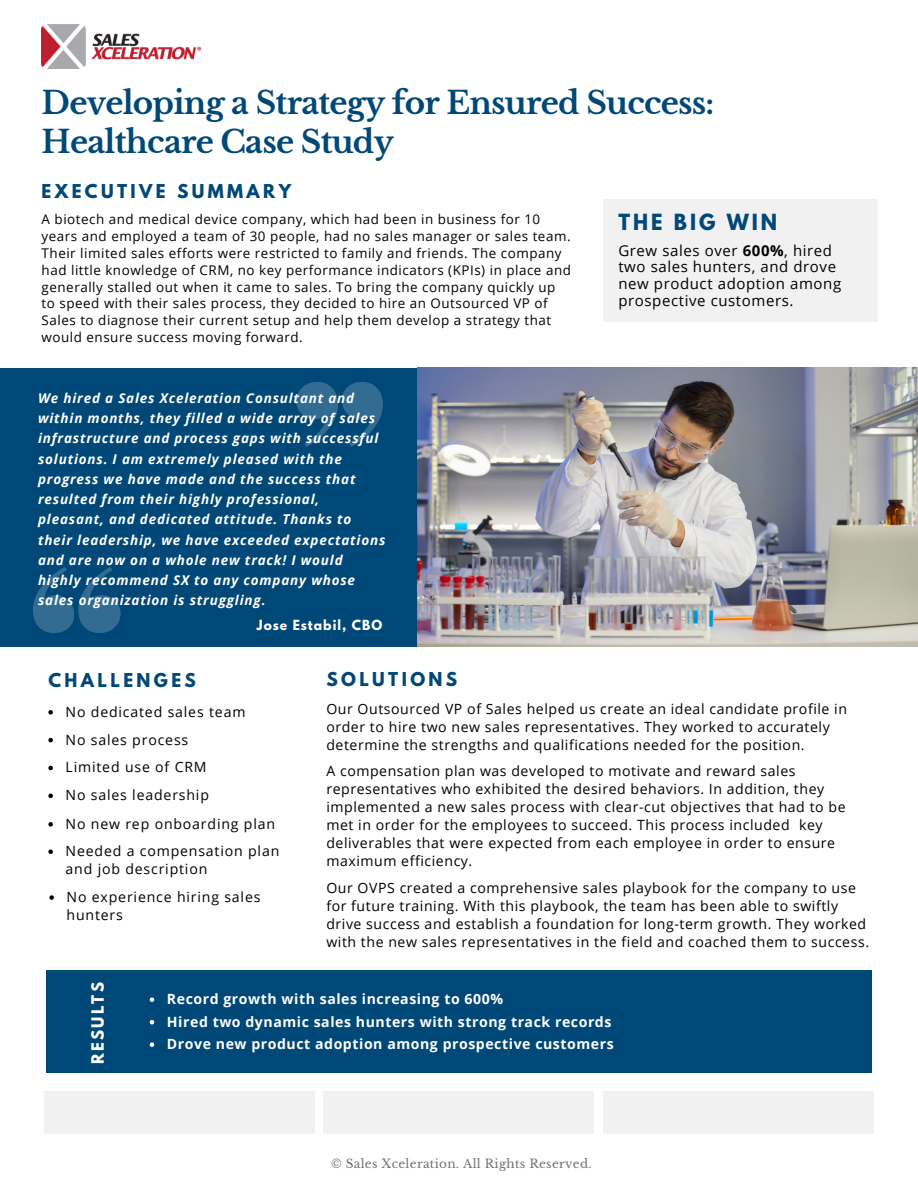
<style>
.page{position:relative;width:918px;height:1188px;background:#fff}
.page>*{position:absolute;margin:0;border:0;box-sizing:border-box;transform-origin:0 0}
.t1{font:700 31.05px/39.3px "Libre Baskerville";letter-spacing:-.025em;color:#004877}
.t2{font:700 19.8px "League Spartan";letter-spacing:.15em;color:#004877}
.t3{font:700 16.95px "League Spartan";letter-spacing:.2em;color:#004877}
.t4{font:15px/16.8px "Open Sans";letter-spacing:.04em;color:#000}
.t5{font:700 15px "League Spartan";letter-spacing:.15em;color:#fff}
.t6{font:14.1px/18px "Open Sans";letter-spacing:.04em;color:#000}
.t7{font:14.1px/18px "Open Sans";letter-spacing:.06em;color:#000}
.t8{font:700 14.1px/22.5px "Open Sans";letter-spacing:.04em;color:#fff}
.t9{font:italic 700 13.5px/20.2px "Open Sans";letter-spacing:.06em;color:#fff}
.t10{font:13.35px/17px "Open Sans";letter-spacing:.04em;color:#000}
.t11{font:700 12.45px "League Spartan";letter-spacing:.08em;color:#fff}
.t12{font:12px "Libre Baskerville";letter-spacing:.025em;color:#707170}
.s1{font-weight:700}
</style>
<div class="page">
<div style="left:324px;top:1091px;width:270px;height:43px;background:#f1f1f1"></div>
<div style="left:45px;top:1091px;width:270px;height:43px;background:#f1f1f1"></div>
<div style="left:603px;top:1091px;width:270px;height:43px;background:#f1f1f1"></div>
<img style="left:42px;top:25px;width:158px;height:44px">
<div style="left:603px;top:199px;width:275px;height:122px;background:#f1f1f1"></div>
<svg style="left:48px;top:710px;width:5px;height:5px"></svg>
<svg style="left:48px;top:850px;width:5px;height:4px"></svg>
<svg style="left:48px;top:738px;width:5px;height:4px"></svg>
<svg style="left:48px;top:822px;width:5px;height:5px"></svg>
<svg style="left:48px;top:766px;width:5px;height:4px"></svg>
<div style="left:0;top:368px;width:425px;height:279px;background:#004877"></div>
<img style="left:417px;top:368px;width:501px;height:279px">
<svg style="left:297px;top:382px;width:86px;height:65px"></svg>
<svg style="left:33px;top:567px;width:88px;height:66px"></svg>
<svg style="left:48px;top:794px;width:5px;height:4px"></svg>
<svg style="left:49px;top:895px;width:5px;height:5px"></svg>
<div style="left:46px;top:971px;width:826px;height:102px;background:#004877"></div>
<svg style="left:150px;top:997px;width:4px;height:5px"></svg>
<svg style="left:150px;top:1020px;width:4px;height:4px"></svg>
<svg style="left:150px;top:1042px;width:4px;height:5px"></svg>
<h1 class="t1" style="left:42px;top:83px;width:674px">Developing a Strategy for Ensured Success:<br>Healthcare Case Study</h1>
<p class="t3" style="left:42px;top:183px;width:251px">EXECUTIVE SUMMARY</p>
<p class="t10" style="left:42px;top:210px;width:500px">A biotech and medical device company, which had been in business for 10</p>
<h2 class="t2" style="left:618px;top:212px;width:160px">THE BIG WIN</h2>
<p class="t10" style="left:42px;top:227px;width:531px">years and employed a team of 30 people, had no sales manager or sales team.<br>Their limited sales efforts were restricted to family and friends. The company had little knowledge of CRM, no key performance indicators (KPIs) in place and generally stalled out when it came to sales. To bring the company quickly up to speed with their sales process, they decided to hire an Outsourced VP of Sales to diagnose their current setup and help them develop a strategy that would ensure success moving forward.</p>
<p class="t4" style="left:618px;top:241px;width:224px">Grew sales over <span class="s1">600%</span>, hired two sales hunters, and drove new product adoption among prospective customers.</p>
<p class="t9" style="left:38px;top:388px;width:349px">We hired a Sales Xceleration Consultant and within months, they filled a wide array of sales infrastructure and process gaps with successful solutions. I am extremely pleased with the progress we have made and the success that resulted from their highly professional, pleasant, and dedicated attitude. Thanks to their leadership, we have exceeded expectations and are now on a whole new track! I would highly recommend SX to any company whose sales organization is struggling.</p>
<p class="t11" style="left:257px;top:619px;width:127px">Jose Estabil, CBO</p>
<p class="t3" style="left:48px;top:672px;width:149px">CHALLENGES</p>
<p class="t7" style="left:66px;top:702px;width:181px">No dedicated sales team</p>
<p class="t7" style="left:66px;top:730px;width:124px">No sales process</p>
<p class="t7" style="left:66px;top:758px;width:143px">Limited use of CRM</p>
<p class="t7" style="left:66px;top:786px;width:145px">No sales leadership</p>
<p class="t7" style="left:66px;top:814px;width:211px">No new rep onboarding plan</p>
<p class="t7" style="left:66px;top:842px;width:215px">Needed a compensation plan and job description</p>
<p class="t7" style="left:67px;top:888px;width:195px">No experience hiring sales hunters</p>
<p class="t3" style="left:326px;top:671px;width:132px">SOLUTIONS</p>
<p class="t6" style="left:326px;top:699px;width:522px">Our Outsourced VP of Sales helped us create an ideal candidate profile in order to hire two new sales representatives. They worked to accurately determine the strengths and qualifications needed for the position.</p>
<p class="t6" style="left:326px;top:762px;width:521px">A compensation plan was developed to motivate and reward sales representatives who exhibited the desired behaviors. In addition, they implemented a new sales process with clear-cut objectives that had to be met in order for the employees to succeed. This process included key deliverables that were expected from each employee in order to ensure maximum efficiency.</p>
<p class="t6" style="left:326px;top:879px;width:544px">Our OVPS created a comprehensive sales playbook for the company to use for future training. With this playbook, the team has been able to swiftly drive success and establish a foundation for long-term growth. They worked with the new sales representatives in the field and coached them to success.</p>
<p class="t5" style="left:90px;top:1064px;width:83px;rotate:-90deg">RESULTS</p>
<p class="t8" style="left:167px;top:987px;width:448px">Record growth with sales increasing to 600%<br>Hired two dynamic sales hunters with strong track records<br>Drove new product adoption among prospective customers</p>
<p class="t12" style="left:331px;top:1157px;width:262px">© Sales Xceleration. All Rights Reserved.</p>
</div>
